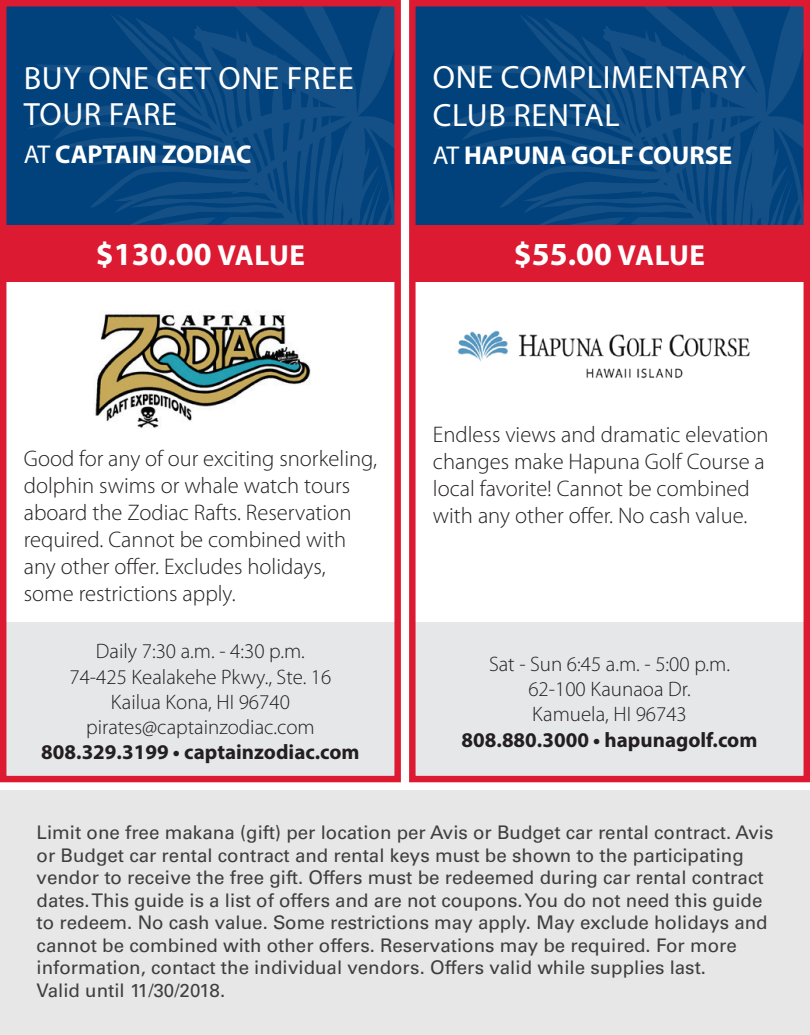
<style>
.page{position:relative;width:810px;height:1035px;background:#fff}
.page>*{position:absolute;margin:0;border:0;box-sizing:border-box;transform-origin:0 0}
.t1{font:32.25px/35.5px "Myriad Pro";letter-spacing:.02em;color:#fff}
.t2{font:700 32.25px "Myriad Pro";color:#fff}
.t3{font:700 25.75px "Myriad Pro";color:#fff}
.t4{font:300 22.5px/27.2px "Myriad Pro";color:#231f20}
.t5{font:300 21px/25.2px "Myriad Pro";color:#231f20;text-align:center}
.t6{font:18.75px/22.5px "Univers LT Std";color:#3e3e3f}
.s1{font-weight:400}
.s2{font-size:29px}
.s3{font-weight:700}
</style>
<div class="page">
<div style="left:0;top:791px;width:810px;height:244px;background:#e7e7e8"></div>
<div style="left:3px;top:3px;width:395px;height:222px;background:#01427c"></div>
<svg style="left:236px;top:7px;width:158px;height:7px"></svg>
<svg style="left:28px;top:14px;width:366px;height:211px"></svg>
<svg style="left:43px;top:212px;width:209px;height:13px"></svg>
<div style="left:3px;top:622px;width:395px;height:157px;background:#e6e7e9"></div>
<div style="left:3px;top:225px;width:395px;height:57px;background:#dc1a32"></div>
<img style="left:95px;top:313px;width:216px;height:115px">
<div style="left:0;top:0;width:401px;height:782px;border:6px solid #dc1a32"></div>
<div style="left:412px;top:3px;width:395px;height:222px;background:#01427c"></div>
<svg style="left:645px;top:7px;width:158px;height:7px"></svg>
<svg style="left:437px;top:14px;width:366px;height:211px"></svg>
<svg style="left:453px;top:212px;width:208px;height:13px"></svg>
<div style="left:412px;top:622px;width:395px;height:157px;background:#e6e7e9"></div>
<div style="left:412px;top:225px;width:395px;height:57px;background:#dc1a32"></div>
<img style="left:457px;top:330px;width:293px;height:49px">
<div style="left:409px;top:0;width:401px;height:782px;border:6px solid #dc1a32"></div>
<p class="t1" style="left:24px;top:60px;width:331px">BUY ONE GET ONE FREE<br>TOUR FARE</p>
<p class="t3" style="left:24px;top:137px;width:229px"><span class="s1">AT</span> CAPTAIN ZODIAC</p>
<p class="t2" style="left:96px;top:234px;width:211px">$130.00 <span class="s2">VALUE</span></p>
<p class="t1" style="left:433px;top:57px;width:315px;line-height:38.8px">ONE COMPLIMENTARY<br>CLUB RENTAL</p>
<p class="t3" style="left:433px;top:139px;width:301px"><span class="s1">AT</span> HAPUNA GOLF COURSE</p>
<p class="t2" style="left:514px;top:234px;width:193px">$55.00 <span class="s2">VALUE</span></p>
<p class="t4" style="left:24px;top:445px;width:355px">Good for any of our exciting snorkeling, dolphin swims or whale watch tours aboard the Zodiac Rafts. Reservation required. Cannot be combined with any other offer. Excludes holidays, some restrictions apply.</p>
<p class="t5" style="left:41px;top:639px;width:320px">Daily 7:30 a.m. - 4:30 p.m.<br>74-425 Kealakehe Pkwy., Ste. 16<br>Kailua Kona, HI 96740 pirates@captainzodiac.com<br><span class="s3">808.329.3199 • captainzodiac.com</span></p>
<p class="t4" style="left:433px;top:421px;width:337px">Endless views and dramatic elevation changes make Hapuna Golf Course a local favorite! Cannot be combined with any other offer. No cash value.</p>
<p class="t5" style="left:462px;top:652px;width:297px">Sat - Sun 6:45 a.m. - 5:00 p.m.<br>62-100 Kaunaoa Dr.<br>Kamuela, HI 96743<br><span class="s3">808.880.3000 • hapunagolf.com</span></p>
<p class="t6" style="left:37px;top:821px;width:738px">Limit one free makana (gift) per location per Avis or Budget car rental contract. Avis or Budget car rental contract and rental keys must be shown to the participating vendor to receive the free gift. Offers must be redeemed during car rental contract dates. This guide is a list of offers and are not coupons. You do not need this guide to redeem. No cash value. Some restrictions may apply. May exclude holidays and cannot be combined with other offers. Reservations may be required. For more information, contact the individual vendors. Offers valid while supplies last.<br>Valid until 11/30/2018.</p>
</div>
